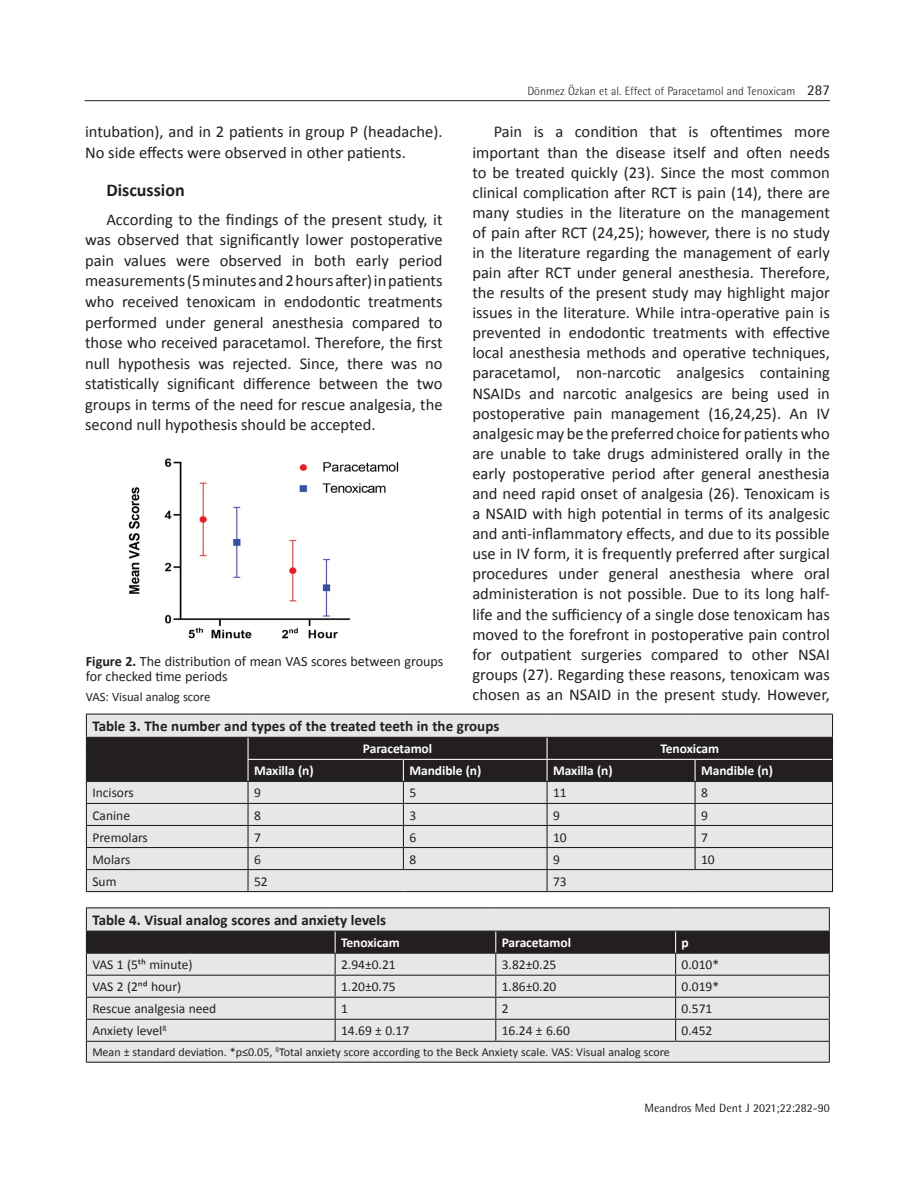
<style>
.page{position:relative;width:915px;height:1191px;background:#fff}
.page>*{position:absolute;margin:0;border:0;box-sizing:border-box;transform-origin:0 0}
.t1{font:700 18px "Calibri";color:#231f20}
.t2{font:16.5px/20.1px "Calibri";color:#231f20;text-align:justify}
.t3{font:700 15px "Calibri";color:#231f20}
.t4{font:14.25px/15px "Calibri";letter-spacing:-.005em;color:#231f20}
.t5{font:13.5px "Calibri";color:#231f20}
.t6{font:700 13.5px "Calibri";letter-spacing:-.005em;color:#fff}
.t7{font:12.9px "Calibri";letter-spacing:-.005em;color:#231f20}
.t8{font:12px "Calibri";color:#231f20}
.t9{font:300 12px "Rotis Semi Sans Std";color:#231f20}
.t10{font:12px "Rotis Semi Sans Std";color:#231f20}
.s1{font-weight:400;font-size:15px}
.s2{font-weight:700}
</style>
<div class="page">
<hr style="left:85px;top:100px;width:744px;height:1px;background:#231f20">
<hr style="left:86px;top:891px;width:162px;height:1px;background:#231f20">
<hr style="left:248px;top:891px;width:155px;height:1px;background:#231f20">
<hr style="left:403px;top:891px;width:144px;height:1px;background:#231f20">
<hr style="left:547px;top:891px;width:147px;height:1px;background:#231f20">
<hr style="left:694px;top:891px;width:138px;height:1px;background:#231f20">
<hr style="left:86px;top:713px;width:162px;height:1px;background:#231f20">
<hr style="left:248px;top:713px;width:155px;height:1px;background:#231f20">
<hr style="left:403px;top:713px;width:144px;height:1px;background:#231f20">
<hr style="left:547px;top:713px;width:147px;height:1px;background:#231f20">
<hr style="left:694px;top:713px;width:138px;height:1px;background:#231f20">
<svg style="left:86px;top:714px;width:746px;height:177px;background:#afafb0"></svg>
<hr style="left:694px;top:869px;width:138px;height:1px;background:#231f20">
<img style="left:128px;top:458px;width:271px;height:181px">
<hr style="left:86px;top:907px;width:249px;height:1px;background:#231f20">
<hr style="left:335px;top:907px;width:160px;height:1px;background:#231f20">
<hr style="left:495px;top:907px;width:180px;height:1px;background:#231f20">
<hr style="left:675px;top:907px;width:154px;height:1px;background:#231f20">
<hr style="left:86px;top:1061px;width:249px;height:1px;background:#231f20">
<hr style="left:335px;top:1061px;width:160px;height:1px;background:#231f20">
<hr style="left:495px;top:1061px;width:180px;height:1px;background:#231f20">
<hr style="left:675px;top:1061px;width:154px;height:1px;background:#231f20">
<svg style="left:86px;top:908px;width:743px;height:153px;background:#c2c2c3"></svg>
<hr style="left:675px;top:1018px;width:154px;height:1px;background:#231f20">
<hr style="left:674px;top:1019px;width:2px;height:21px;background:#231f20">
<p class="t9" style="left:527px;top:84px;width:304px">Dönmez Özkan et al. Effect of Paracetamol and Tenoxicam <span class="s1">287</span></p>
<p class="t2" style="left:85px;top:122px;width:359px;line-height:20.5px">intubation), and in 2 patients in group P (headache).<br>No side effects were observed in other patients.</p>
<p class="t1" style="left:106px;top:178px;width:80px">Discussion</p>
<p class="t2" style="left:85px;top:209px;width:359px;line-height:20.5px;text-indent:21px">According to the findings of the present study, it was observed that significantly lower postoperative pain values were observed in both early period measurements (5 minutes and 2 hours after) in patients who received tenoxicam in endodontic treatments performed under general anesthesia compared to those who received paracetamol. Therefore, the first null hypothesis was rejected. Since, there was no statistically significant difference between the two groups in terms of the need for rescue analgesia, the second null hypothesis should be accepted.</p>
<p class="t2" style="left:472px;top:122px;width:359px;text-indent:21px">Pain is a condition that is oftentimes more important than the disease itself and often needs to be treated quickly (23). Since the most common clinical complication after RCT is pain (14), there are many studies in the literature on the management of pain after RCT (24,25); however, there is no study in the literature regarding the management of early pain after RCT under general anesthesia. Therefore, the results of the present study may highlight major issues in the literature. While intra-operative pain is prevented in endodontic treatments with effective local anesthesia methods and operative techniques, paracetamol, non-narcotic analgesics containing NSAIDs and narcotic analgesics are being used in postoperative pain management (16,24,25). An IV analgesic may be the preferred choice for patients who are unable to take drugs administered orally in the early postoperative period after general anesthesia and need rapid onset of analgesia (26). Tenoxicam is a NSAID with high potential in terms of its analgesic and anti-inflammatory effects, and due to its possible use in IV form, it is frequently preferred after surgical procedures under general anesthesia where oral administeration is not possible. Due to its long half&shy;life and the sufficiency of a single dose tenoxicam has moved to the forefront in postoperative pain control for outpatient surgeries compared to other NSAI groups (27). Regarding these reasons, tenoxicam was chosen as an NSAID in the present study. However,</p>
<p class="t3" style="left:92px;top:717px;width:408px">Table 3. The number and types of the treated teeth in the groups</p>
<p class="t6" style="left:363px;top:740px;width:71px">Paracetamol</p>
<p class="t6" style="left:660px;top:740px;width:60px">Tenoxicam</p>
<p class="t6" style="left:254px;top:762px;width:61px">Maxilla (n)</p>
<p class="t6" style="left:409px;top:762px;width:73px">Mandible (n)</p>
<p class="t6" style="left:553px;top:762px;width:61px">Maxilla (n)</p>
<p class="t6" style="left:700px;top:762px;width:73px">Mandible (n)</p>
<p class="t5" style="left:92px;top:784px;width:43px">Incisors</p>
<p class="t5" style="left:254px;top:784px;width:8px">9</p>
<p class="t5" style="left:409px;top:784px;width:8px">5</p>
<p class="t5" style="left:553px;top:784px;width:15px">11</p>
<p class="t5" style="left:700px;top:784px;width:8px">8</p>
<p class="t5" style="left:92px;top:806px;width:39px">Canine</p>
<p class="t5" style="left:254px;top:806px;width:8px">8</p>
<p class="t5" style="left:409px;top:806px;width:8px">3</p>
<p class="t5" style="left:553px;top:806px;width:8px">9</p>
<p class="t5" style="left:700px;top:806px;width:8px">9</p>
<p class="t5" style="left:92px;top:828px;width:57px">Premolars</p>
<p class="t5" style="left:254px;top:828px;width:8px">7</p>
<p class="t5" style="left:409px;top:828px;width:8px">6</p>
<p class="t5" style="left:553px;top:828px;width:15px">10</p>
<p class="t5" style="left:700px;top:828px;width:8px">7</p>
<p class="t5" style="left:92px;top:850px;width:39px">Molars</p>
<p class="t5" style="left:254px;top:850px;width:8px">6</p>
<p class="t5" style="left:409px;top:850px;width:8px">8</p>
<p class="t5" style="left:553px;top:850px;width:8px">9</p>
<p class="t5" style="left:700px;top:850px;width:15px">10</p>
<p class="t5" style="left:92px;top:872px;width:26px">Sum</p>
<p class="t5" style="left:254px;top:872px;width:15px">52</p>
<p class="t5" style="left:553px;top:872px;width:15px">73</p>
<p class="t4" style="left:86px;top:654px;width:359px"><span class="s2">Figure 2.</span> The distribution of mean VAS scores between groups for checked time periods</p>
<p class="t7" style="left:86px;top:688px;width:126px">VAS: Visual analog score</p>
<p class="t3" style="left:92px;top:910px;width:295px">Table 4. Visual analog scores and anxiety levels</p>
<p class="t6" style="left:341px;top:934px;width:60px">Tenoxicam</p>
<p class="t6" style="left:501px;top:934px;width:71px">Paracetamol</p>
<p class="t6" style="left:681px;top:934px;width:9px">p</p>
<p class="t5" style="left:92px;top:956px;width:102px">VAS 1 (5th minute)</p>
<p class="t5" style="left:341px;top:956px;width:56px">2.94±0.21</p>
<p class="t5" style="left:501px;top:956px;width:56px">3.82±0.25</p>
<p class="t5" style="left:681px;top:956px;width:39px">0.010*</p>
<p class="t5" style="left:92px;top:978px;width:90px">VAS 2 (2nd hour)</p>
<p class="t5" style="left:341px;top:978px;width:56px">1.20±0.75</p>
<p class="t5" style="left:501px;top:978px;width:56px">1.86±0.20</p>
<p class="t5" style="left:681px;top:978px;width:39px">0.019*</p>
<p class="t5" style="left:92px;top:1000px;width:125px">Rescue analgesia need</p>
<p class="t5" style="left:341px;top:1000px;width:8px">1</p>
<p class="t5" style="left:501px;top:1000px;width:8px">2</p>
<p class="t5" style="left:681px;top:1000px;width:32px">0.571</p>
<p class="t5" style="left:92px;top:1022px;width:76px">Anxiety level<sup>ß</sup></p>
<p class="t5" style="left:341px;top:1022px;width:70px">14.69 ± 0.17</p>
<p class="t5" style="left:501px;top:1022px;width:70px">16.24 ± 6.60</p>
<p class="t5" style="left:681px;top:1022px;width:32px">0.452</p>
<p class="t8" style="left:92px;top:1044px;width:578px">Mean ± standard deviation. *p≤0.05, <sup>ß</sup>Total anxiety score according to the Beck Anxiety scale. VAS: Visual analog score</p>
<p class="t10" style="left:644px;top:1100px;width:187px">Meandros Med Dent J 2021;22:282-90</p>
</div>
